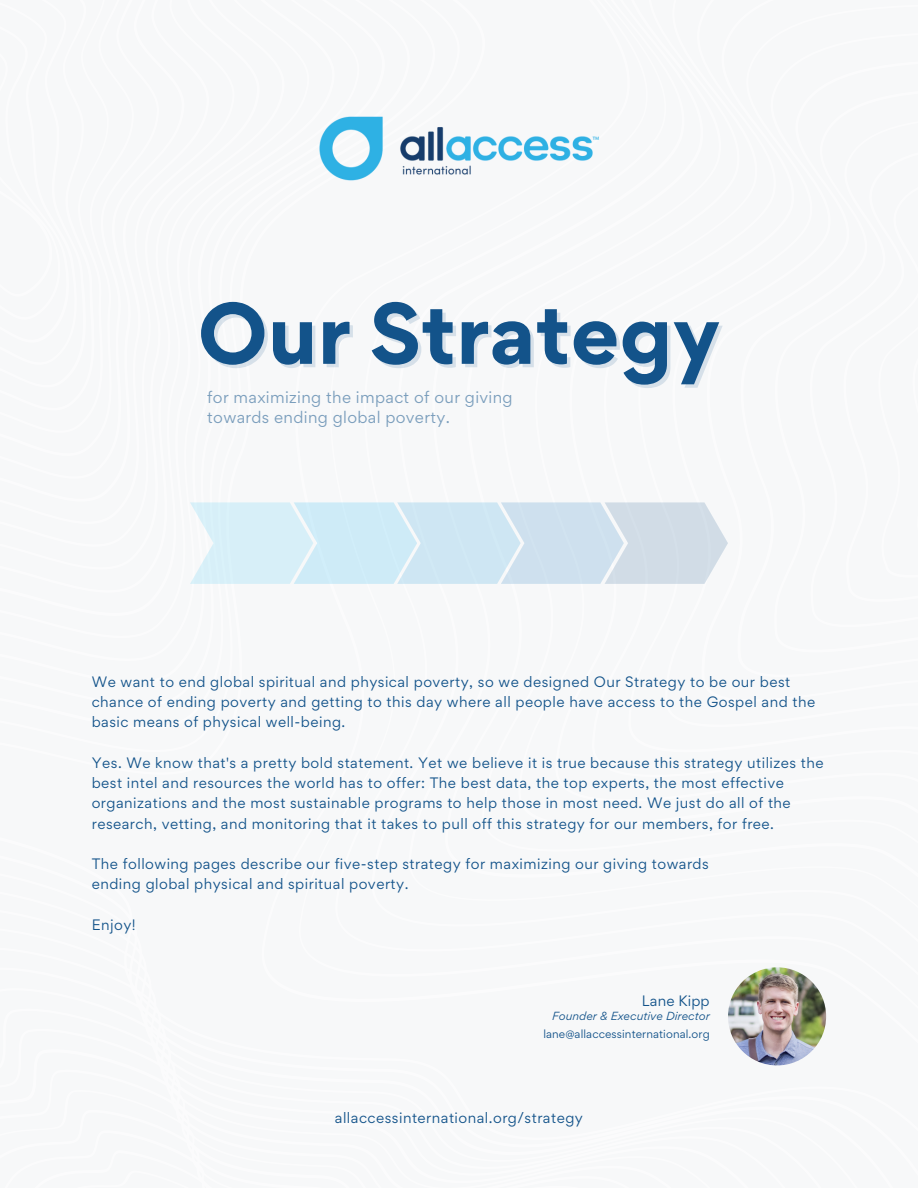
<style>
.page{position:relative;width:918px;height:1188px;background:#fff}
.page>*{position:absolute;margin:0;border:0;box-sizing:border-box;transform-origin:0 0}
.t1{font:700 78px "Gordita";color:#13538a}
.t2{font:15px/20.2px "Gordita";letter-spacing:.02em;color:#13538a}
.t3{font:13.5px/20.2px "Gordita";letter-spacing:.035em;color:#13538a}
.t4{font:13.5px "Gordita";letter-spacing:.01em;color:#13538a}
.t5{font:10.5px "Gordita";letter-spacing:.01em;color:#13538a}
.t6{font:italic 10.5px "Gordita";letter-spacing:.01em;color:#13538a}
</style>
<div class="page">
<svg style="left:190px;top:502px;width:538px;height:82px;background:#d3e7f1"></svg>
<img style="left:728px;top:967px;width:98px;height:98px;border-radius:50%">
<img style="left:319px;top:117px;width:280px;height:64px">
<p class="t1" style="left:198px;top:281px;width:524px">Our Strategy</p>
<p class="t2" style="left:207px;top:387px;width:307px">for maximizing the impact of our giving towards ending global poverty.</p>
<p class="t3" style="left:92px;top:671px;width:725px">We want to end global spiritual and physical poverty, so we designed Our Strategy to be our best chance of ending poverty and getting to this day where all people have access to the Gospel and the basic means of physical well-being.</p>
<p class="t3" style="left:92px;top:752px;width:734px">Yes. We know that's a pretty bold statement. Yet we believe it is true because this strategy utilizes the best intel and resources the world has to offer: The best data, the top experts, the most effective organizations and the most sustainable programs to help those in most need. We just do all of the research, vetting, and monitoring that it takes to pull off this strategy for our members, for free.</p>
<p class="t3" style="left:92px;top:854px;width:619px">The following pages describe our five-step strategy for maximizing our giving towards</p>
<p class="t3" style="left:92px;top:874px;width:318px">ending global physical and spiritual poverty.</p>
<p class="t3" style="left:92px;top:914px;width:46px">Enjoy!</p>
<p class="t4" style="left:642px;top:991px;width:69px">Lane Kipp</p>
<p class="t6" style="left:552px;top:1008px;width:159px">Founder &amp; Executive Director</p>
<p class="t5" style="left:543px;top:1027px;width:168px">lane@allaccessinternational.org</p>
<p class="t3" style="left:335px;top:1108px;width:250px">allaccessinternational.org/strategy</p>
</div>
